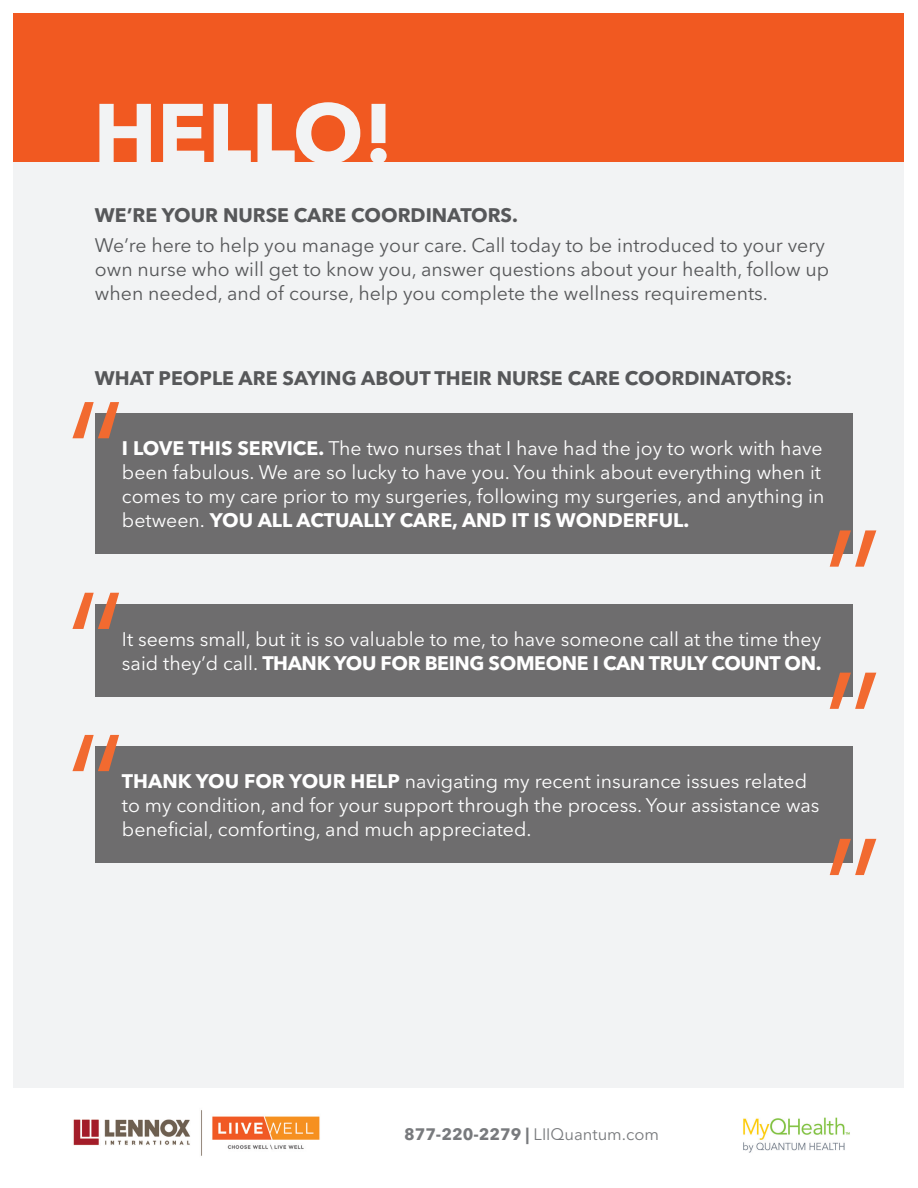
<style>
.page{position:relative;width:918px;height:1188px;background:#fff}
.page>*{position:absolute;margin:0;border:0;box-sizing:border-box;transform-origin:0 0}
.t1{font:154.05px "Avenir Next LT Pro";color:#f26a30}
.t2{font:700 83.4px "Avenir Next LT Pro";color:#f2f3f4}
.t3{font:19.5px/24px "Avenir Next LT Pro";color:#fff}
.t4{font:19.5px/24px "Avenir Next LT Pro";color:#57585a}
.t5{font:700 19.5px "Avenir Next LT Pro";color:#57585a}
.t6{font:700 19.5px "Avenir Next LT Pro";color:#fff}
.t7{font:16.5px "Avenir Next LT Pro";color:#787a7d}
.s1{font-weight:700}
.s2{font-weight:400}
</style>
<div class="page">
<img style="left:73px;top:1110px;width:247px;height:46px">
<img style="left:743px;top:1117px;width:107px;height:36px">
<div style="left:14px;top:162px;width:890px;height:926px;background:#f2f3f4"></div>
<div style="left:14px;top:14px;width:890px;height:148px;background:#f15921"></div>
<div style="left:95px;top:413px;width:758px;height:141px;background:#6e6d6e"></div>
<div style="left:95px;top:604px;width:758px;height:93px;background:#6e6d6e"></div>
<div style="left:95px;top:746px;width:758px;height:117px;background:#6e6d6e"></div>
<p class="t2" style="left:93px;top:83px;width:302px">HELLO!</p>
<p class="t5" style="left:95px;top:203px;width:425px">WE’RE YOUR NURSE CARE COORDINATORS.</p>
<p class="t4" style="left:95px;top:234px;width:736px">We’re here to help you manage your care. Call today to be introduced to your very own nurse who will get to know you, answer questions about your health, follow up when needed, and of course, help you complete the wellness requirements.</p>
<p class="t5" style="left:95px;top:366px;width:699px">WHAT PEOPLE ARE SAYING ABOUT THEIR NURSE CARE COORDINATORS:</p>
<p class="t1" style="left:66px;top:366px;width:61px">“</p>
<p class="t3" style="left:122px;top:436px;width:704px"><span class="s1">I LOVE THIS SERVICE.</span> The two nurses that I have had the joy to work with have been fabulous. We are so lucky to have you. You think about everything when it comes to my care prior to my surgeries, following my surgeries, and anything in</p>
<p class="t6" style="left:122px;top:508px;width:569px"><span class="s2">between.</span> YOU ALL ACTUALLY CARE, AND IT IS WONDERFUL.</p>
<p class="t1" style="left:883px;top:603px;width:61px;rotate:-180deg">“</p>
<p class="t1" style="left:66px;top:556px;width:61px">“</p>
<p class="t3" style="left:122px;top:627px;width:701px">It seems small, but it is so valuable to me, to have someone call at the time they said they’d call. <span class="s1">THANK YOU FOR BEING SOMEONE I CAN TRULY COUNT ON.</span></p>
<p class="t1" style="left:883px;top:745px;width:61px;rotate:-180deg">“</p>
<p class="t1" style="left:66px;top:698px;width:61px">“</p>
<p class="t3" style="left:122px;top:769px;width:699px"><span class="s1">THANK YOU FOR YOUR HELP</span> navigating my recent insurance issues related to my condition, and for your support through the process. Your assistance was</p>
<p class="t3" style="left:122px;top:817px;width:411px">beneficial, comforting, and much appreciated.</p>
<p class="t1" style="left:883px;top:912px;width:61px;rotate:-180deg">“</p>
<p class="t7" style="left:404px;top:1124px;width:257px"><span class="s1">877-220-2279 |</span> LIIQuantum.com</p>
</div>
